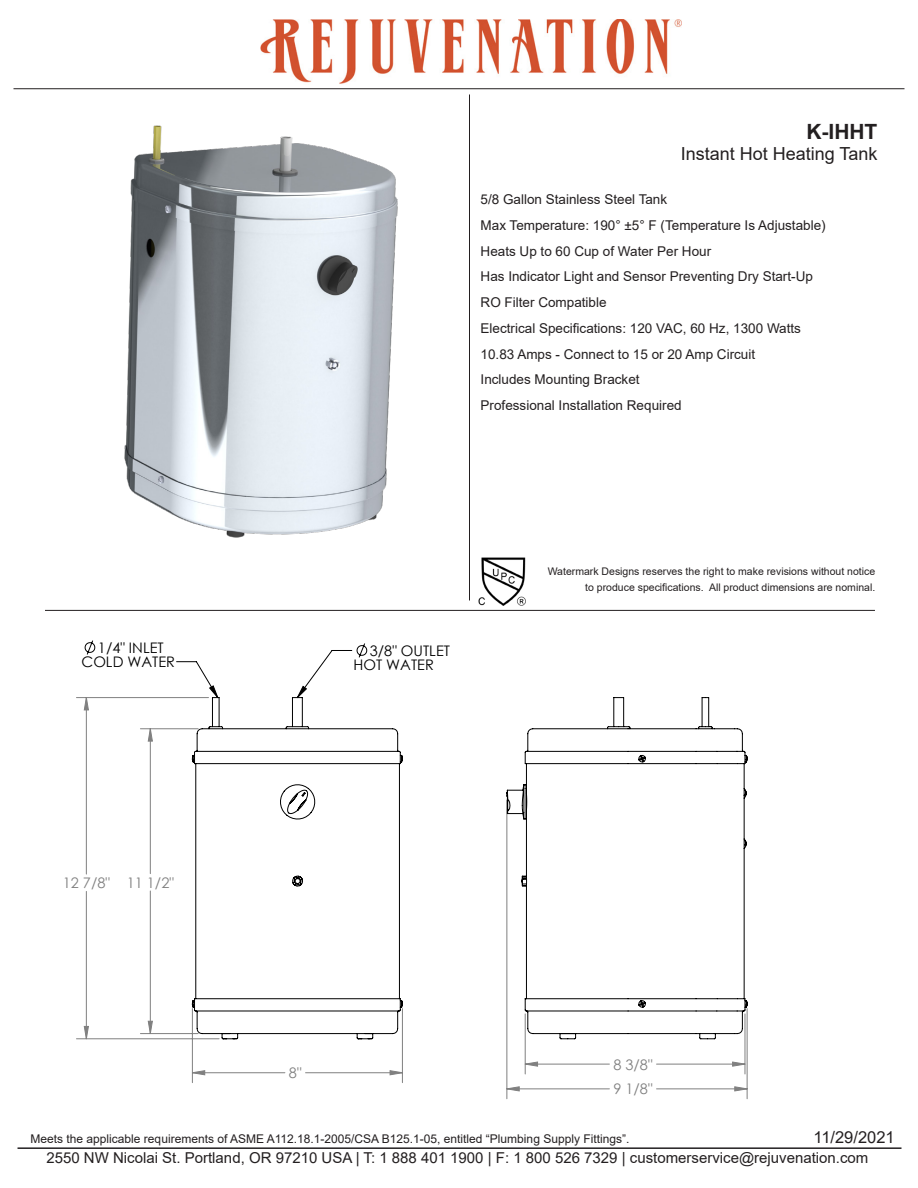
<style>
.page{position:relative;width:918px;height:1188px;background:#fff}
.page>*{position:absolute;margin:0;border:0;box-sizing:border-box;transform-origin:0 0}
.Prodcut_Name{font:700 21px "Arial";color:#231f20}
.t1{font:18px "Arial";color:#231f20}
.t2{font:16.5px "Arial";color:#231f20}
.t3{font:15px "Arial";color:#231f20}
.t4{font:14.55px/14.1px "Century Gothic";color:#000;text-align:center}
.t5{font:14.55px "Century Gothic";color:#808080}
.t6{font:13.5px/25.8px "Arial";color:#231f20}
.t7{font:12px "Arial";color:#231f20}
.t8{font:10.5px/16.5px "Arial";color:#231f20;text-align:right}
</style>
<div class="page">
<img style="left:124px;top:125px;width:274px;height:413px">
<hr style="left:18px;top:1147px;width:884px;height:2px;background:#231f20">
<svg style="left:85px;top:640px;width:10px;height:15px"></svg>
<hr style="left:76px;top:1039px;width:143px;height:1px;background:#808080">
<hr style="left:76px;top:697px;width:133px;height:1px;background:#808080">
<hr style="left:507px;top:800px;width:1px;height:299px;background:#808080">
<hr style="left:747px;top:1009px;width:1px;height:90px;background:#808080">
<svg style="left:176px;top:643px;width:191px;height:55px"></svg>
<svg style="left:84px;top:698px;width:663px;height:393px"></svg>
<svg style="left:191px;top:697px;width:212px;height:343px"></svg>
<svg style="left:506px;top:697px;width:242px;height:343px"></svg>
<img style="left:478px;top:557px;width:48px;height:49px">
<hr style="left:45px;top:610px;width:830px;height:1px;background:#231f20">
<hr style="left:14px;top:88px;width:890px;height:1px;background:#231f20">
<hr style="left:469px;top:94px;width:1px;height:506px;background:#231f20">
<img style="left:261px;top:20px;width:420px;height:64px">
<p class="Prodcut_Name" style="left:806px;top:117px;width:73px">K-IHHT</p>
<p class="t1" style="left:681px;top:141px;width:198px">Instant Hot Heating Tank</p>
<p class="t6" style="left:481px;top:187px;width:347px">5/8 Gallon Stainless Steel Tank<br>Max Temperature: 190° ±5° F (Temperature Is Adjustable)<br>Heats Up to 60 Cup of Water Per Hour<br>Has Indicator Light and Sensor Preventing Dry Start-Up RO Filter Compatible<br>Electrical Specifications: 120 VAC, 60 Hz, 1300 Watts 10.83 Amps - Connect to 15 or 20 Amp Circuit<br>Includes Mounting Bracket<br>Professional Installation Required</p>
<p class="t4" style="left:82px;top:641px;width:95px">1/4" INLET<br>COLD WATER</p>
<p class="t4" style="left:353px;top:643px;width:98px;text-align:left;text-indent:16px">3/8" OUTLET<br>HOT WATER</p>
<p class="t5" style="left:63px;top:873px;width:113px">12 7/8" 11 1/2"</p>
<p class="t5" style="left:289px;top:1063px;width:14px">8"</p>
<p class="t8" style="left:548px;top:563px;width:329px">Watermark Designs reserves the right to make revisions without notice to produce specifications. All product dimensions are nominal.</p>
<p class="t5" style="left:613px;top:1054px;width:41px">8 3/8"</p>
<p class="t5" style="left:613px;top:1079px;width:41px">9 1/8"</p>
<p class="t2" style="left:813px;top:1126px;width:83px">11/29/2021</p>
<p class="t3" style="left:46px;top:1148px;width:824px">2550 NW Nicolai St. Portland, OR 97210 USA | T: 1 888 401 1900 | F: 1 800 526 7329 | customerservice@rejuvenation.com</p>
<p class="t7" style="left:31px;top:1130px;width:600px">Meets the applicable requirements of ASME A112.18.1-2005/CSA B125.1-05, entitled “Plumbing Supply Fittings”.</p>
</div>
